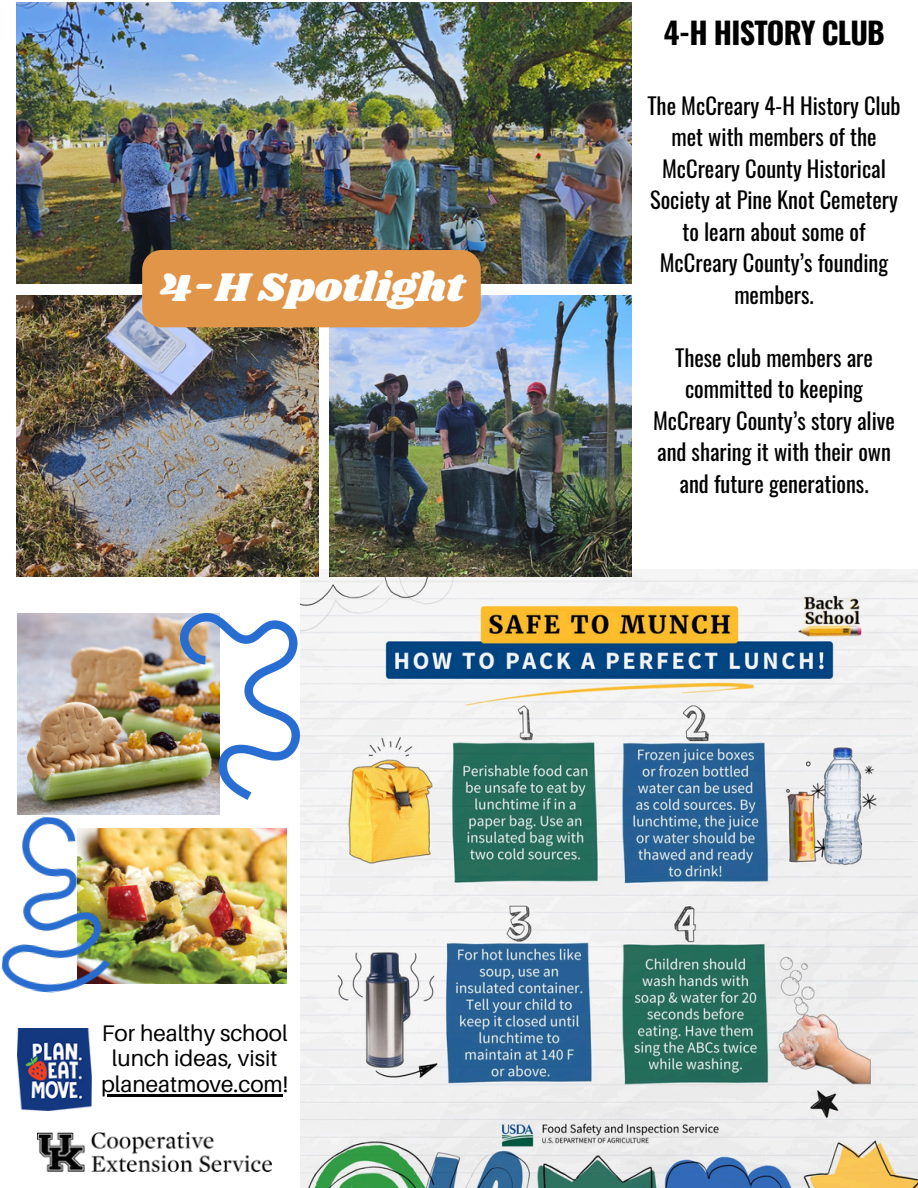
<style>
.page{position:relative;width:918px;height:1188px;background:#fff}
.page>*{position:absolute;margin:0;border:0;box-sizing:border-box;transform-origin:0 0}
.t1{font:41.55px "Shrikhand";color:#fff}
.t2{font:700 30px "Oswald";letter-spacing:-.025em;color:#000}
.t3{font:22.5px/31.5px "Oswald";color:#000;text-align:center}
.t4{font:22.5px/25.8px "Aileron";color:#000;text-align:center}
</style>
<div class="page">
<img style="left:300px;top:570px;width:618px;height:618px">
<img style="left:17px;top:3px;width:614px;height:281px">
<img style="left:17px;top:295px;width:301px;height:281px">
<img style="left:330px;top:295px;width:301px;height:281px">
<img style="left:18px;top:1028px;width:74px;height:82px">
<img style="left:37px;top:1132px;width:234px;height:40px">
<img style="left:18px;top:613px;width:201px;height:202px">
<img style="left:123px;top:828px;width:163px;height:155px">
<img style="left:180px;top:613px;width:119px;height:187px">
<img style="left:1px;top:814px;width:122px;height:179px">
<div style="left:142px;top:250px;width:339px;height:77px;background:#e19548"></div>
<hr style="left:101px;top:1095px;width:182px;height:2px;background:#000">
<p class="t1" style="left:159px;top:258px;width:307px">4-H Spotlight</p>
<p class="t2" style="left:664px;top:10px;width:223px">4-H HISTORY CLUB</p>
<p class="t3" style="left:647px;top:89px;width:255px">The McCreary 4-H History Club met with members of the<br>McCreary County Historical<br>Society at Pine Knot Cemetery to learn about some of<br>McCreary County’s founding members.</p>
<p class="t3" style="left:653px;top:341px;width:244px">These club members are committed to keeping<br>McCreary County’s story alive and sharing it with their own and future generations.</p>
<p class="t4" style="left:101px;top:1019px;width:189px">For healthy school lunch ideas, visit planeatmove.com!</p>
</div>
